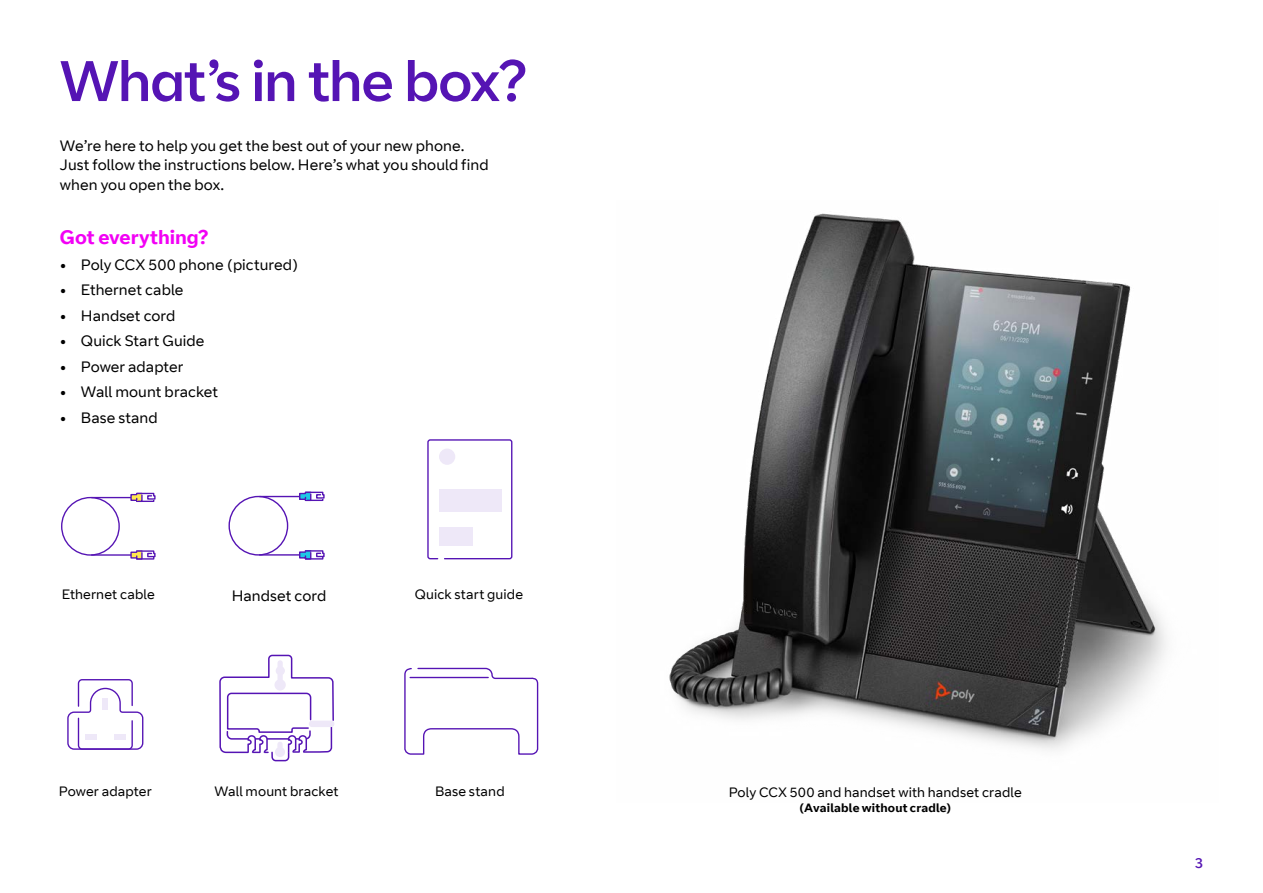
<style>
.page{position:relative;width:1263px;height:893px;background:#fff}
.page>*{position:absolute;margin:0;border:0;box-sizing:border-box;transform-origin:0 0}
.t1{font:57px "BT Curve Headline";letter-spacing:-.01em;color:#5514b4}
.t2{font:700 19.5px "BT Curve";color:#f200f5}
.t3{font:15px/19.5px "BT Curve";letter-spacing:.005em;color:#000}
.t4{font:14.25px "BT Curve Headline";color:#5514b4}
.t5{font:13.5px "BT Curve";letter-spacing:.01em;color:#000}
.t6{font:700 12px "BT Curve";letter-spacing:.015em;color:#000}
.s1{font-weight:700}
</style>
<div class="page">
<img style="left:669px;top:213px;width:497px;height:537px">
<div style="left:439px;top:489px;width:62px;height:22px;background:#eee8f8"></div>
<div style="left:439px;top:528px;width:34px;height:18px;background:#eee8f8"></div>
<div style="left:439px;top:449px;width:16px;height:16px;background:#eee8f8;border-radius:50%"></div>
<div style="left:427px;top:439px;width:85px;height:120px;border:1px solid #5514b4;border-radius:2px"></div>
<svg style="left:67px;top:679px;width:77px;height:71px"></svg>
<div style="left:86px;top:734px;width:11px;height:5px;background:#eee8f8"></div>
<div style="left:114px;top:734px;width:11px;height:5px;background:#eee8f8"></div>
<div style="left:103px;top:699px;width:5px;height:11px;background:#eee8f8"></div>
<hr style="left:92px;top:554px;width:39px;height:2px;background:#5514b4">
<hr style="left:92px;top:497px;width:39px;height:1px;background:#5514b4">
<svg style="left:61px;top:496px;width:59px;height:60px"></svg>
<svg style="left:130px;top:550px;width:26px;height:10px"></svg>
<svg style="left:130px;top:493px;width:26px;height:9px"></svg>
<svg style="left:404px;top:667px;width:135px;height:88px"></svg>
<hr style="left:410px;top:677px;width:78px;height:1px;background:#5514b4">
<hr style="left:260px;top:554px;width:40px;height:2px;background:#5514b4">
<hr style="left:260px;top:496px;width:40px;height:1px;background:#5514b4">
<svg style="left:228px;top:495px;width:61px;height:61px"></svg>
<svg style="left:298px;top:550px;width:27px;height:10px"></svg>
<svg style="left:298px;top:492px;width:27px;height:10px"></svg>
<svg style="left:219px;top:654px;width:115px;height:108px"></svg>
<h1 class="t1" style="left:60px;top:47px;width:468px">What’s in the box?</h1>
<p class="t3" style="left:60px;top:136px;width:430px">We’re here to help you get the best out of your new phone.<br>Just follow the instructions below. Here’s what you should find when you open the box.</p>
<h2 class="t2" style="left:60px;top:226px;width:150px">Got everything?</h2>
<p class="t3" style="left:60px;top:255px;width:240px"><span class="s1">•</span> Poly CCX 500 phone (pictured)</p>
<p class="t3" style="left:60px;top:281px;width:125px"><span class="s1">•</span> Ethernet cable</p>
<p class="t3" style="left:60px;top:306px;width:117px"><span class="s1">•</span> Handset cord</p>
<p class="t3" style="left:60px;top:332px;width:146px"><span class="s1">•</span> Quick Start Guide</p>
<p class="t3" style="left:60px;top:357px;width:125px"><span class="s1">•</span> Power adapter</p>
<p class="t3" style="left:60px;top:383px;width:160px"><span class="s1">•</span> Wall mount bracket</p>
<p class="t3" style="left:60px;top:408px;width:99px"><span class="s1">•</span> Base stand</p>
<p class="t5" style="left:62px;top:587px;width:95px">Ethernet cable</p>
<p class="t5" style="left:415px;top:587px;width:110px">Quick start guide</p>
<p class="t3" style="left:232px;top:586px;width:96px">Handset cord</p>
<p class="t5" style="left:59px;top:784px;width:94px">Power adapter</p>
<p class="t5" style="left:729px;top:784px;width:295px">Poly CCX 500 and handset with handset cradle</p>
<p class="t6" style="left:799px;top:800px;width:154px">(Available without cradle)</p>
<p class="t5" style="left:214px;top:784px;width:126px">Wall mount bracket</p>
<p class="t5" style="left:435px;top:784px;width:71px">Base stand</p>
<p class="t4" style="left:1195px;top:854px;width:9px">3</p>
</div>
